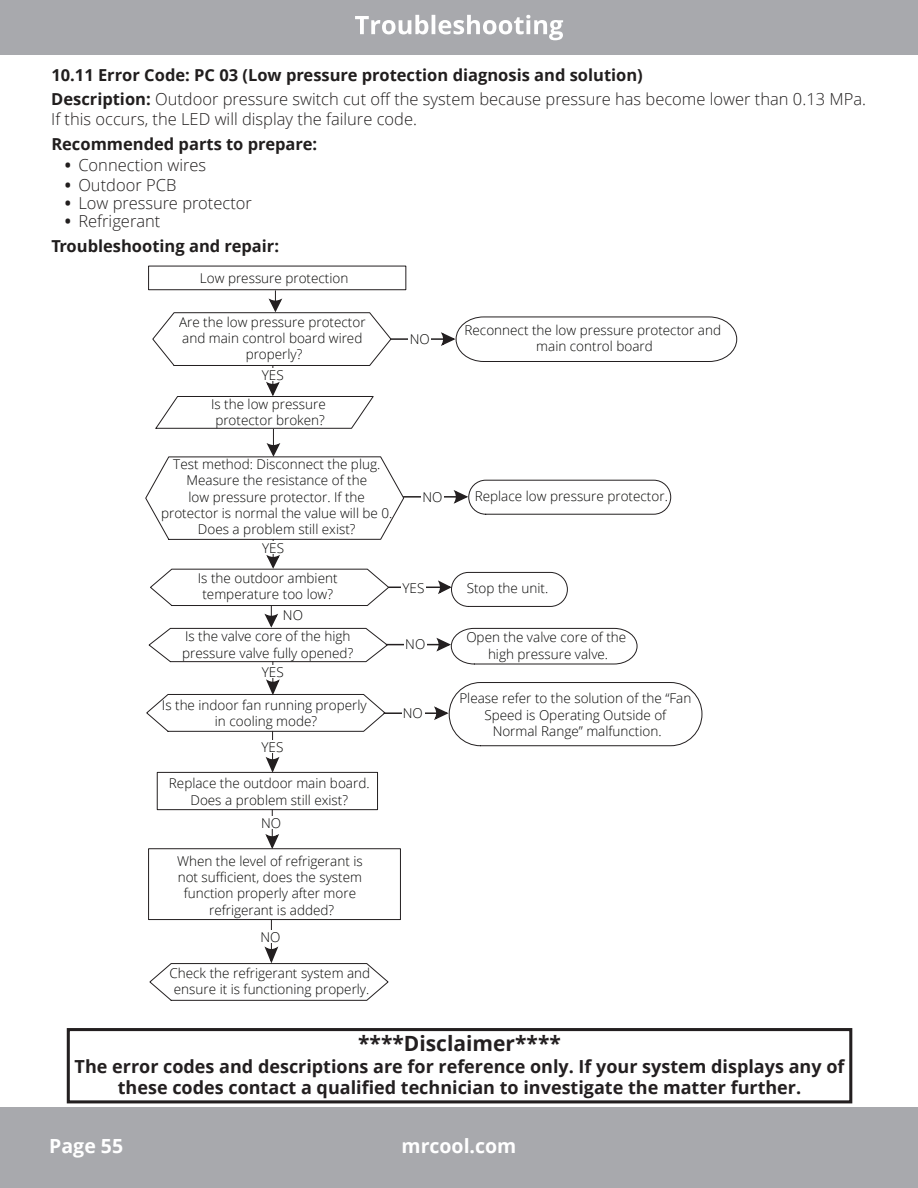
<style>
.page{position:relative;width:918px;height:1188px;background:#fff}
.page>*{position:absolute;margin:0;border:0;box-sizing:border-box;transform-origin:0 0}
.t1{font:700 21px "Open Sans";color:#231f20}
.t2{font:700 19.5px "Open Sans";color:#fff}
.t3{font:700 18px/21.6px "Open Sans";color:#231f20;text-align:center}
.t4{font:300 16.5px/24px "Open Sans";color:#211e1e}
.t5{font:700 16.5px/25.5px "Open Sans";color:#211e1e}
.t6{font:300 13.5px/16.2px "Open Sans";color:#050504;text-align:center}
.s1{font-weight:700}
.s2{font-weight:300}
</style>
<div class="page">
<div style="left:0;top:1107px;width:918px;height:81px;background:#a8a9ad"></div>
<div style="left:0;top:0;width:918px;height:54px;background:#a8a9ad"></div>
<svg style="left:355px;top:15px;width:208px;height:25px"></svg>
<div style="left:148px;top:266px;width:258px;height:24px;border:1px solid #231f20"></div>
<div style="left:157px;top:772px;width:221px;height:38px;border:1px solid #231f20"></div>
<div style="left:148px;top:848px;width:253px;height:72px;border:1px solid #231f20"></div>
<div style="left:468px;top:480px;width:203px;height:35px;border:1px solid #231f20;border-radius:17px"></div>
<div style="left:451px;top:572px;width:117px;height:35px;border:1px solid #231f20;border-radius:17px"></div>
<div style="left:449px;top:682px;width:253px;height:64px;border:1px solid #231f20;border-radius:31px"></div>
<svg style="left:436px;top:580px;width:16px;height:15px"></svg>
<hr style="left:389px;top:587px;width:53px;height:1px;background:#231f20">
<svg style="left:441px;top:316px;width:296px;height:46px"></svg>
<hr style="left:391px;top:338px;width:54px;height:2px;background:#231f20">
<div style="left:409px;top:332px;width:22px;height:16px;background:#fff"></div>
<svg style="left:453px;top:490px;width:15px;height:14px"></svg>
<hr style="left:404px;top:496px;width:54px;height:2px;background:#231f20">
<div style="left:422px;top:490px;width:22px;height:16px;background:#fff"></div>
<svg style="left:434px;top:628px;width:204px;height:37px"></svg>
<hr style="left:386px;top:644px;width:55px;height:1px;background:#231f20">
<div style="left:404px;top:637px;width:22px;height:17px;background:#fff"></div>
<svg style="left:434px;top:706px;width:15px;height:14px"></svg>
<hr style="left:384px;top:712px;width:54px;height:2px;background:#231f20">
<div style="left:402px;top:706px;width:22px;height:16px;background:#fff"></div>
<div style="left:402px;top:581px;width:24px;height:17px;background:#fff"></div>
<svg style="left:145px;top:291px;width:260px;height:441px"></svg>
<div style="left:262px;top:666px;width:23px;height:12px;background:#fff"></div>
<svg style="left:264px;top:755px;width:17px;height:18px"></svg>
<hr style="left:272px;top:731px;width:1px;height:31px;background:#231f20">
<div style="left:262px;top:740px;width:22px;height:13px;background:#fff"></div>
<svg style="left:264px;top:810px;width:17px;height:39px"></svg>
<div style="left:262px;top:817px;width:22px;height:12px;background:#fff"></div>
<svg style="left:149px;top:944px;width:240px;height:57px"></svg>
<hr style="left:271px;top:920px;width:1px;height:31px;background:#231f20">
<div style="left:261px;top:931px;width:22px;height:12px;background:#fff"></div>
<div style="left:67px;top:1028px;width:785px;height:75px;border:3px solid #231f20"></div>
<p class="t4" style="left:51px;top:63px;width:816px"><span class="s1">10.11 Error Code: PC 03 (Low pressure protection diagnosis and solution)<br>Description:</span> Outdoor pressure switch cut off the system because pressure has become lower than 0.13 MPa.</p>
<p class="t4" style="left:51px;top:106px;width:367px">If this occurs, the LED will display the failure code.</p>
<p class="t5" style="left:51px;top:131px;width:267px">Recommended parts to prepare:</p>
<p class="t4" style="left:65px;top:153px;width:143px"><span class="s1">•</span> Connection wires</p>
<p class="t4" style="left:65px;top:172px;width:113px"><span class="s1">•</span> Outdoor PCB</p>
<p class="t4" style="left:65px;top:190px;width:189px"><span class="s1">•</span> Low pressure protector</p>
<p class="t5" style="left:51px;top:207px;width:229px;text-indent:13px">• <span class="s2">Refrigerant<br></span>Troubleshooting and repair:</p>
<p class="t6" style="left:200px;top:269px;width:150px">Low pressure protection</p>
<p class="t6" style="left:179px;top:313px;width:188px">Are the low pressure protector and main control board wired properly?</p>
<p class="t6" style="left:465px;top:322px;width:258px">Reconnect the low pressure protector and main control board</p>
<p class="t6" style="left:410px;top:331px;width:22px">NO</p>
<p class="t6" style="left:262px;top:367px;width:23px">YES</p>
<p class="t6" style="left:211px;top:396px;width:116px">Is the low pressure protector broken?</p>
<p class="t6" style="left:161px;top:456px;width:233px">Test method: Disconnect the plug.<br>Measure the resistance of the<br>low pressure protector. If the protector is normal the value will be 0.<br>Does a problem still exist?</p>
<p class="t6" style="left:198px;top:570px;width:141px">Is the outdoor ambient temperature too low?</p>
<p class="t6" style="left:182px;top:628px;width:173px;text-align:left">Is the valve core of the high pressure valve fully opened?</p>
<p class="t6" style="left:162px;top:697px;width:206px">Is the indoor fan running properly in cooling mode?</p>
<p class="t6" style="left:262px;top:539px;width:23px">YES</p>
<p class="t6" style="left:283px;top:607px;width:22px">NO</p>
<p class="t6" style="left:262px;top:664px;width:23px">YES</p>
<p class="t6" style="left:262px;top:738px;width:23px">YES</p>
<p class="t6" style="left:169px;top:775px;width:202px">Replace the outdoor main board.<br>Does a problem still exist?</p>
<p class="t6" style="left:261px;top:815px;width:22px">NO</p>
<p class="t6" style="left:177px;top:853px;width:187px">When the level of refrigerant is not sufficient, does the system function properly after more refrigerant is added?</p>
<p class="t6" style="left:260px;top:929px;width:22px">NO</p>
<p class="t6" style="left:169px;top:965px;width:202px">Check the refrigerant system and ensure it is functioning properly.</p>
<p class="t6" style="left:423px;top:488px;width:22px">NO</p>
<p class="t6" style="left:402px;top:580px;width:23px">YES</p>
<p class="t6" style="left:405px;top:636px;width:22px">NO</p>
<p class="t6" style="left:403px;top:705px;width:22px">NO</p>
<p class="t6" style="left:475px;top:488px;width:195px">Replace low pressure protector.</p>
<p class="t6" style="left:467px;top:579px;width:83px">Stop the unit.</p>
<p class="t6" style="left:466px;top:629px;width:162px">Open the valve core of the high pressure valve.</p>
<p class="t6" style="left:459px;top:690px;width:233px">Please refer to the solution of the “Fan<br>Speed is Operating Outside of<br>Normal Range” malfunction.</p>
<h1 class="t1" style="left:358px;top:1029px;width:204px">****Disclaimer****</h1>
<h3 class="t3" style="left:75px;top:1055px;width:771px">The error codes and descriptions are for reference only. If your system displays any of these codes contact a qualified technician to investigate the matter further.</h3>
<h2 class="t2" style="left:49px;top:1132px;width:75px">Page 55</h2>
<h2 class="t2" style="left:402px;top:1132px;width:116px">mrcool.com</h2>
</div>
